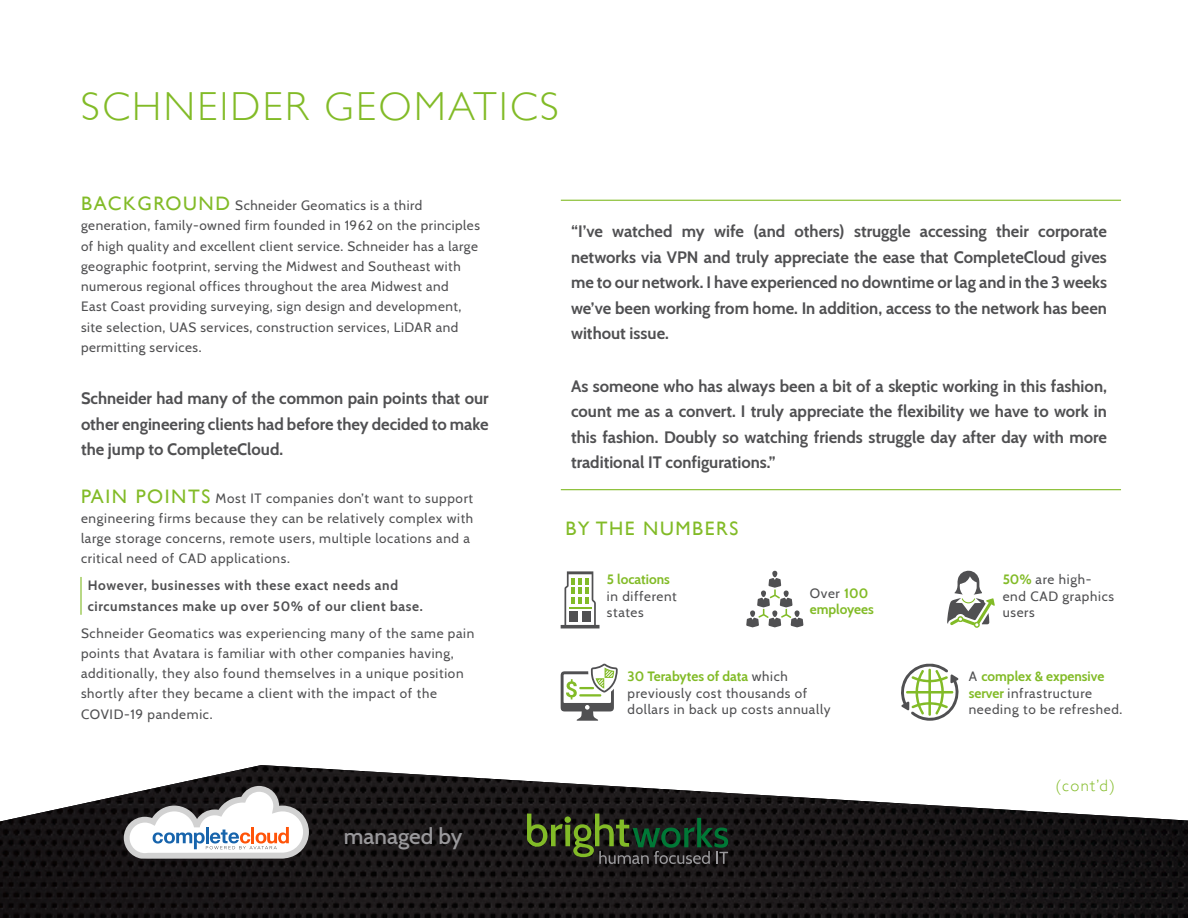
<style>
.page{position:relative;width:1188px;height:918px;background:#fff}
.page>*{position:absolute;margin:0;border:0;box-sizing:border-box;transform-origin:0 0}
.body{font:300 40.5px "Gill Sans";letter-spacing:.06em;color:#82bb27}
.body-2{font:500 22.5px "Cabin";color:#99989b}
.body-3{font:19.5px "Gill Sans";letter-spacing:.08em;color:#82bb27}
.body-4{font:700 16.5px/25.5px "Cabin";color:#505052;text-align:justify}
.body-5{font:300 16.5px "Gill Sans";color:#82bb27}
.body-6{font:13.5px/20.2px "Cabin";letter-spacing:.045em;color:#505052}
.body-7{font:700 13.5px/20.2px "Cabin";letter-spacing:.05em;color:#505052}
.body-8{font:700 13.5px/16.5px "Cabin";color:#82bb27}
.s1{font-family:"Gill Sans";font-size:19.5px;color:#82bb27}
.s2{font-weight:700;color:#82bb27}
.s3{font-weight:400;color:#505052}
</style>
<div class="page">
<img style="left:0;top:765px;width:1188px;height:153px">
<div style="left:565px;top:816px;width:6px;height:7px;background:#82bb27;border-radius:50%"></div>
<div style="left:565px;top:825px;width:5px;height:21px;background:#82bb27"></div>
<svg style="left:573px;top:814px;width:155px;height:50px;background:#283923"></svg>
<svg style="left:527px;top:814px;width:36px;height:33px"></svg>
<svg style="left:124px;top:786px;width:185px;height:73px"></svg>
<hr style="left:561px;top:489px;width:560px;height:1px;background:#82bb27">
<hr style="left:561px;top:200px;width:560px;height:1px;background:#82bb27">
<svg style="left:746px;top:570px;width:57px;height:57px"></svg>
<svg style="left:947px;top:570px;width:48px;height:58px"></svg>
<svg style="left:561px;top:663px;width:57px;height:58px"></svg>
<svg style="left:901px;top:663px;width:58px;height:58px"></svg>
<svg style="left:561px;top:571px;width:39px;height:57px"></svg>
<hr style="left:80px;top:577px;width:2px;height:38px;background:#82bb27">
<p class="body" style="left:81px;top:75px;width:479px">SCHNEIDER GEOMATICS</p>
<p class="body-6" style="left:81px;top:194px;width:401px"><span class="s1">BACKGROUND</span> Schneider Geomatics is a third generation, family-owned firm founded in 1962 on the principles of high quality and excellent client service. Schneider has a large geographic footprint, serving the Midwest and Southeast with numerous regional offices throughout the area Midwest and<br>East Coast providing surveying, sign design and development, site selection, UAS services, construction services, LiDAR and permitting services.</p>
<p class="body-4" style="left:81px;top:385px;width:409px">Schneider had many of the common pain points that our other engineering clients had before they decided to make the jump to CompleteCloud.</p>
<p class="body-6" style="left:81px;top:487px;width:394px"><span class="s1">PAIN POINTS</span> Most IT companies don’t want to support engineering firms because they can be relatively complex with large storage concerns, remote users, multiple locations and a critical need of CAD applications.</p>
<p class="body-7" style="left:88px;top:575px;width:337px">However, businesses with these exact needs and circumstances make up over 50% of our client base.</p>
<p class="body-6" style="left:81px;top:622px;width:395px">Schneider Geomatics was experiencing many of the same pain points that Avatara is familiar with other companies having, additionally, they also found themselves in a unique position shortly after they became a client with the impact of the COVID-19 pandemic.</p>
<p class="body-2" style="left:344px;top:818px;width:120px">managed by</p>
<p class="body-4" style="left:571px;top:218px;width:537px">“I’ve watched my wife (and others) struggle accessing their corporate networks via VPN and truly appreciate the ease that CompleteCloud gives me to our network. I have experienced no downtime or lag and in the 3 weeks we’ve been working from home. In addition, access to the network has been without issue.</p>
<p class="body-4" style="left:571px;top:372px;width:537px">As someone who has always been a bit of a skeptic working in this fashion, count me as a convert. I truly appreciate the flexibility we have to work in this fashion. Doubly so watching friends struggle day after day with more traditional IT configurations.”</p>
<p class="body-3" style="left:565px;top:517px;width:174px">BY THE NUMBERS</p>
<p class="body-6" style="left:607px;top:570px;width:71px;line-height:16.5px"><span class="s2">5 locations </span>in different states</p>
<p class="body-8" style="left:810px;top:584px;width:66px"><span class="s3">Over</span> 100 employees</p>
<p class="body-6" style="left:1003px;top:570px;width:113px;line-height:16.5px"><span class="s2">50%</span> are high&shy;end CAD graphics users</p>
<p class="body-6" style="left:628px;top:667px;width:204px;line-height:16.5px"><span class="s2">30 Terabytes of data</span> which previously cost thousands of dollars in back up costs annually</p>
<p class="body-6" style="left:969px;top:667px;width:155px;line-height:16.5px">A <span class="s2">complex &amp; expensive server</span> infrastructure needing to be refreshed.</p>
<p class="body-5" style="left:1055px;top:773px;width:61px">(cont’d)</p>
</div>
